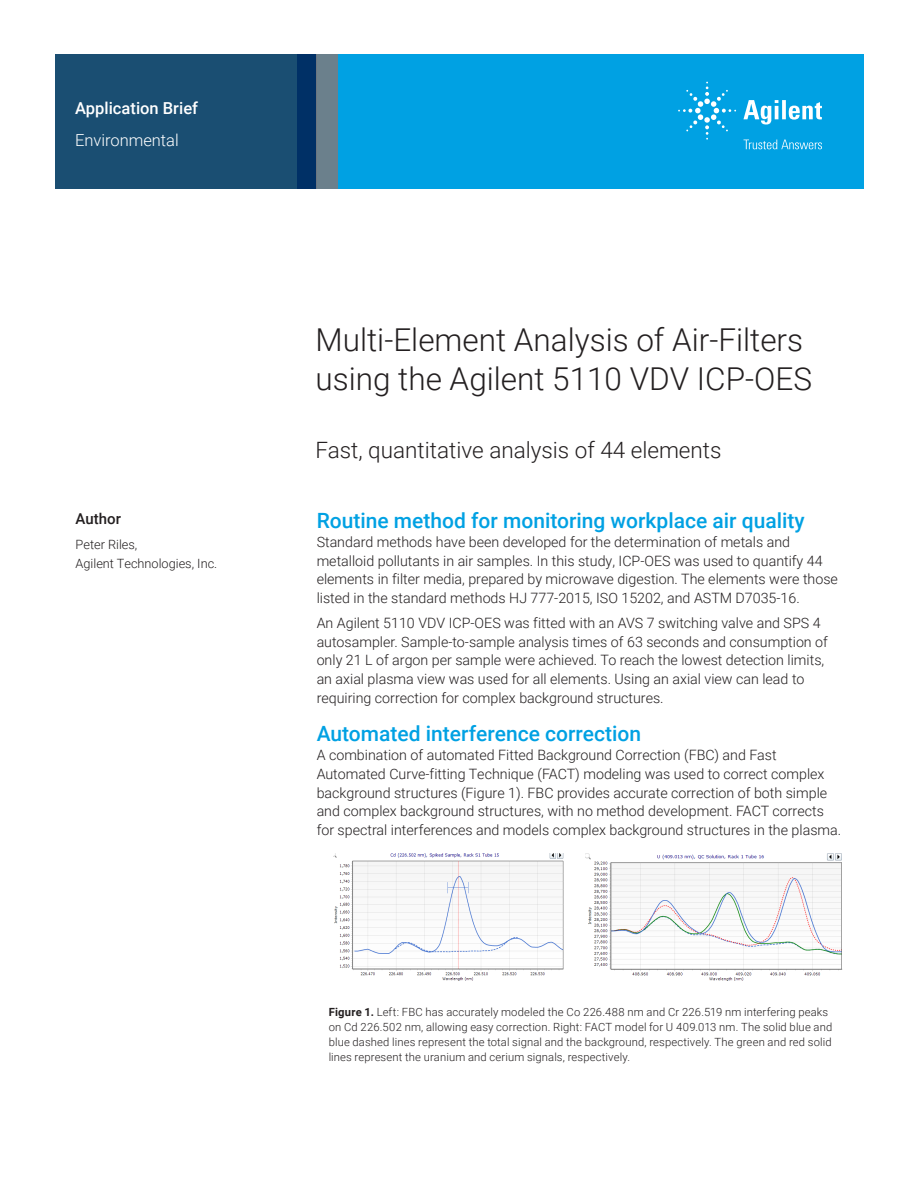
<style>
.page{position:relative;width:918px;height:1188px;background:#fff}
.page>*{position:absolute;margin:0;border:0;box-sizing:border-box;transform-origin:0 0}
.DATA_subhead_large_b{font:300 31.5px/39px "Roboto";color:#231f20}
.DATA_subhead_large_b-2{font:300 22.5px "Roboto";color:#231f20}
.DATA_subhead_large_b-3{font:500 21px "Roboto";color:#00a1e3}
.DATA_header{font:500 16.5px "Roboto";color:#fff}
.DATA_header-2{font:300 16.5px "Roboto";color:#fff}
.DATA_author_title{font:500 15px "Roboto";color:#231f20}
.DATA_text_black{font:300 14.25px/18.8px "Roboto";color:#231f20}
.DATA_author_name___i{font:300 12.75px/18.8px "Roboto";color:#231f20}
.DATA_caption{font:300 11.25px/15px "Roboto";letter-spacing:.015em;color:#231f20}
.s1{font-weight:700}
</style>
<div class="page">
<div style="left:297px;top:54px;width:567px;height:135px;background:#00a1e3"></div>
<svg style="left:55px;top:54px;width:261px;height:135px;background:#184b71"></svg>
<div style="left:316px;top:54px;width:22px;height:135px;background:#6b808c"></div>
<img style="left:333px;top:853px;width:231px;height:128px">
<img style="left:585px;top:853px;width:258px;height:128px">
<svg style="left:743px;top:100px;width:79px;height:25px"></svg>
<svg style="left:678px;top:82px;width:58px;height:58px"></svg>
<svg style="left:744px;top:140px;width:78px;height:9px"></svg>
<p class="DATA_header" style="left:75px;top:96px;width:125px">Application Brief</p>
<p class="DATA_header-2" style="left:75px;top:129px;width:105px">Environmental</p>
<p class="DATA_author_title" style="left:76px;top:508px;width:47px">Author</p>
<p class="DATA_author_name___i" style="left:76px;top:535px;width:143px">Peter Riles,<br>Agilent Technologies, Inc.</p>
<p class="DATA_subhead_large_b" style="left:316px;top:319px;width:498px">Multi-Element Analysis of Air-Filters using the Agilent 5110 VDV ICP-OES</p>
<p class="DATA_subhead_large_b-2" style="left:316px;top:434px;width:407px">Fast, quantitative analysis of 44 elements</p>
<p class="DATA_subhead_large_b-3" style="left:317px;top:506px;width:490px">Routine method for monitoring workplace air quality</p>
<p class="DATA_text_black" style="left:317px;top:532px;width:523px">Standard methods have been developed for the determination of metals and metalloid pollutants in air samples. In this study, ICP-OES was used to quantify 44 elements in filter media, prepared by microwave digestion. The elements were those listed in the standard methods HJ 777-2015, ISO 15202, and ASTM D7035-16.</p>
<p class="DATA_text_black" style="left:317px;top:613px;width:513px">An Agilent 5110 VDV ICP-OES was fitted with an AVS 7 switching valve and SPS 4 autosampler. Sample-to-sample analysis times of 63 seconds and consumption of only 21 L of argon per sample were achieved. To reach the lowest detection limits, an axial plasma view was used for all elements. Using an axial view can lead to requiring correction for complex background structures.</p>
<p class="DATA_subhead_large_b-3" style="left:317px;top:719px;width:326px">Automated interference correction</p>
<p class="DATA_text_black" style="left:317px;top:745px;width:526px">A combination of automated Fitted Background Correction (FBC) and Fast Automated Curve-fitting Technique (FACT) modeling was used to correct complex background structures (Figure 1). FBC provides accurate correction of both simple and complex background structures, with no method development. FACT corrects for spectral interferences and models complex background structures in the plasma.</p>
<p class="DATA_caption" style="left:329px;top:1004px;width:505px"><span class="s1">Figure 1.</span> Left: FBC has accurately modeled the Co 226.488 nm and Cr 226.519 nm interfering peaks on Cd 226.502 nm, allowing easy correction. Right: FACT model for U 409.013 nm. The solid blue and blue dashed lines represent the total signal and the background, respectively. The green and red solid lines represent the uranium and cerium signals, respectively.</p>
</div>
